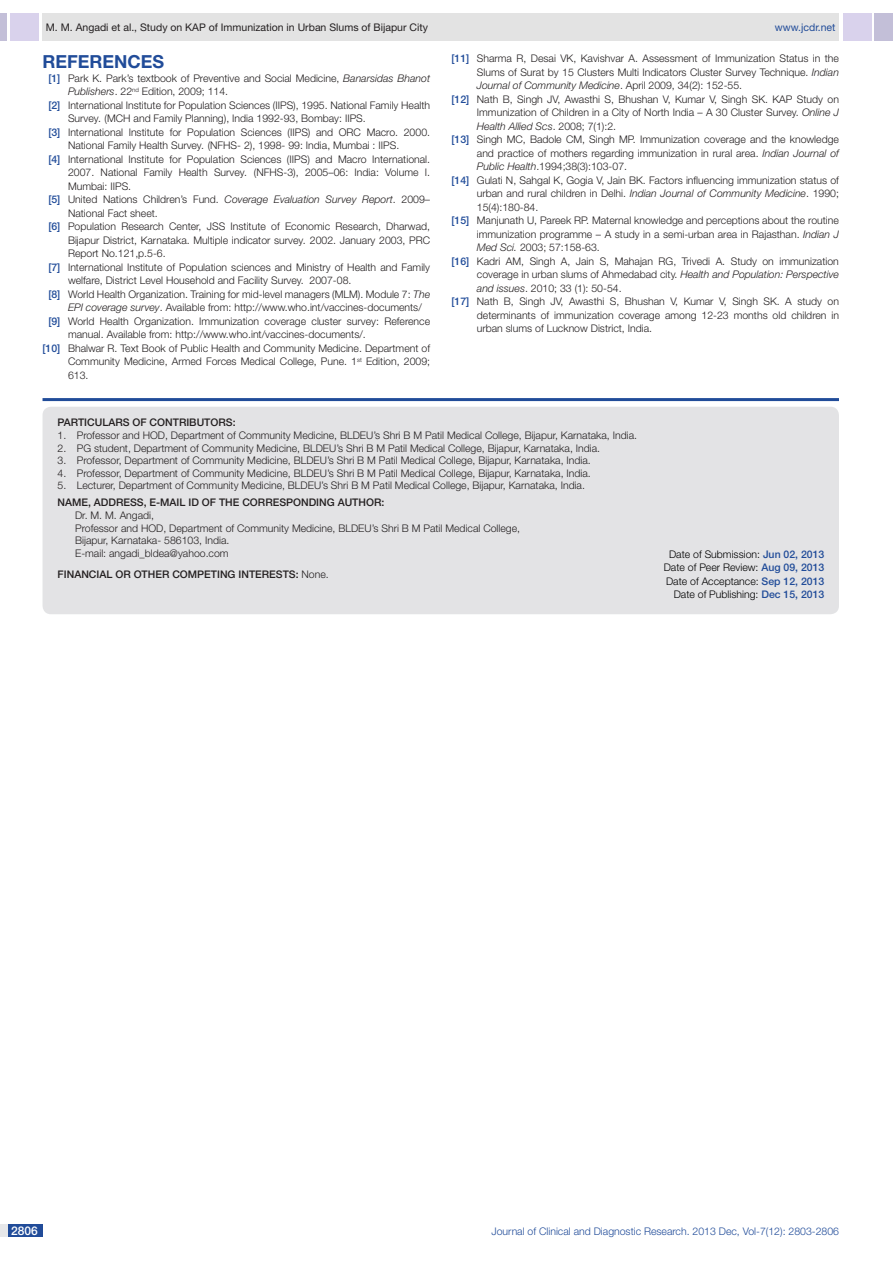
<style>
.page{position:relative;width:893px;height:1263px;background:#fff}
.page>*{position:absolute;margin:0;border:0;box-sizing:border-box;transform-origin:0 0}
.Level_1{font:700 18px "Helvetica Neue";color:#214c99}
.t1{font:500 12px "Helvetica Neue";color:#fff}
.con_particulars{font:300 10.5px "Helvetica Neue";color:#231f20}
.t2{font:300 10.5px/13.5px "Helvetica Neue";color:#000;text-align:center}
.t3{font:italic 300 10.5px "Helvetica Neue";color:#231f20}
.t4{font:300 10.5px "Helvetica Neue";color:#214c99}
.t5{font:10.5px "Helvetica Neue";color:#231f20}
.Body_text{font:500 10.5px "Helvetica Neue";color:#231f20}
.con_particulars-2{font:500 10.5px "Helvetica Neue";color:#231f20}
.t6{font:10.5px "Helvetica Neue";color:#214c99}
.Body_text-2{font:300 10.5px "Helvetica Neue";color:#231f20}
.s1{font-weight:500;color:#214c99}
.s2{font-style:italic}
.s3{font-style:normal}
.s4{font-weight:500}
</style>
<div class="page">
<div style="left:0;top:13px;width:7px;height:28px;background:#c3bfd8"></div>
<div style="left:10px;top:13px;width:29px;height:28px;background:#d9d2ec"></div>
<div style="left:43px;top:13px;width:796px;height:28px;background:#e3e3e3"></div>
<div style="left:875px;top:13px;width:18px;height:28px;background:#c3bfd8"></div>
<div style="left:843px;top:13px;width:29px;height:28px;background:#d9d2ec"></div>
<div style="left:0;top:1224px;width:43px;height:13px;background:#e6e7e9"></div>
<div style="left:8px;top:1224px;width:35px;height:13px;background:#214c99"></div>
<hr style="left:43px;top:398px;width:796px;height:3px;background:#214c99">
<div style="left:43px;top:407px;width:796px;height:207px;background:#e3e3e5;border-radius:9px"></div>
<p class="t5" style="left:46px;top:21px;width:384px">M. M. Angadi et al., Study on KAP of Immunization in Urban Slums of Bijapur City</p>
<p class="t6" style="left:775px;top:21px;width:62px">www.jcdr.net</p>
<p class="Level_1" style="left:43px;top:51px;width:123px">REFERENCES</p>
<p class="con_particulars" style="left:48px;top:71px;width:383px"><span class="s1">[1]</span> Park K. Park’s textbook of Preventive and Social Medicine, <span class="s2">Banarsidas Bhanot</span></p>
<p class="con_particulars" style="left:68px;top:85px;width:162px"><span class="s2">Publishers</span>. 22<sup>nd</sup> Edition, 2009; 114.</p>
<p class="con_particulars" style="left:48px;top:98px;width:383px"><span class="s1">[2]</span> International Institute for Population Sciences (IIPS), 1995. National Family Health</p>
<p class="con_particulars" style="left:68px;top:112px;width:299px">Survey<span class="s2">.</span> (MCH and Family Planning), India 1992-93, Bombay: IIPS.</p>
<p class="con_particulars" style="left:48px;top:125px;width:383px"><span class="s1">[3]</span> International Institute for Population Sciences (IIPS) and ORC Macro. 2000.</p>
<p class="con_particulars" style="left:68px;top:139px;width:333px">National Family Health Survey<span class="s2">.</span> (NFHS- 2), 1998- 99: India, Mumbai : IIPS.</p>
<p class="con_particulars" style="left:48px;top:152px;width:383px"><span class="s1">[4]</span> International Institute for Population Sciences (IIPS) and Macro International.</p>
<p class="con_particulars" style="left:68px;top:166px;width:364px">2007. National Family Health Survey<span class="s2">.</span> (NFHS-3), 2005–06: India: Volume I.</p>
<p class="con_particulars" style="left:68px;top:179px;width:65px">Mumbai: IIPS.</p>
<p class="con_particulars" style="left:48px;top:193px;width:383px"><span class="s1">[5]</span> United Nations Children’s Fund. <span class="s2">Coverage Evaluation Survey Report</span>. 2009–</p>
<p class="con_particulars" style="left:68px;top:206px;width:91px">National Fact sheet.</p>
<p class="con_particulars" style="left:48px;top:220px;width:383px"><span class="s1">[6]</span> Population Research Center, JSS Institute of Economic Research, Dharwad,</p>
<p class="con_particulars" style="left:68px;top:233px;width:364px">Bijapur District, Karnataka. Multiple indicator survey<span class="s2">.</span> 2002. January 2003, PRC</p>
<p class="con_particulars" style="left:68px;top:247px;width:99px">Report No.121,p.5-6.</p>
<p class="con_particulars" style="left:48px;top:260px;width:383px"><span class="s1">[7]</span> International Institute of Population sciences and Ministry of Health and Family</p>
<p class="con_particulars" style="left:68px;top:274px;width:285px">welfare, District Level Household and Facility Survey. 2007-08.</p>
<p class="con_particulars" style="left:48px;top:287px;width:383px"><span class="s1">[8]</span> World Health Organization. Training for mid-level managers (MLM). Module 7: <span class="s2">The</span></p>
<p class="con_particulars" style="left:68px;top:301px;width:355px"><span class="s2">EPI coverage survey</span>. Available from: http://www.who.int/vaccines-documents/</p>
<p class="con_particulars" style="left:48px;top:314px;width:383px"><span class="s1">[9]</span> World Health Organization. Immunization coverage cluster survey: Reference</p>
<p class="con_particulars" style="left:68px;top:328px;width:299px">manual. Available from: http://www.who.int/vaccines-documents/.</p>
<p class="con_particulars" style="left:43px;top:341px;width:389px"><span class="s1">[10]</span> Bhalwar R. Text Book of Public Health and Community Medicine. Department of</p>
<p class="con_particulars" style="left:68px;top:355px;width:364px">Community Medicine, Armed Forces Medical College, Pune. 1<sup>st</sup> Edition, 2009;</p>
<p class="con_particulars" style="left:68px;top:368px;width:22px">613.</p>
<p class="con_particulars" style="left:451px;top:52px;width:389px"><span class="s1">[11]</span> Sharma R, Desai VK, Kavishvar A. Assessment of Immunization Status in the</p>
<p class="con_particulars" style="left:477px;top:66px;width:364px">Slums of Surat by 15 Clusters Multi Indicators Cluster Survey Technique. <span class="s2">Indian</span></p>
<p class="t3" style="left:477px;top:79px;width:267px">Journal of Community Medicine<span class="s3">. April 2009, 34(2): 152-55.</span></p>
<p class="con_particulars" style="left:451px;top:93px;width:389px"><span class="s1">[12]</span> Nath B, Singh JV, Awasthi S, Bhushan V, Kumar V, Singh SK. KAP Study on</p>
<p class="con_particulars" style="left:477px;top:106px;width:364px">Immunization of Children in a City of North India – A 30 Cluster Survey. <span class="s2">Online J</span></p>
<p class="t3" style="left:477px;top:120px;width:141px">Health Allied Scs<span class="s3">. 2008; 7(1):2.</span></p>
<p class="con_particulars" style="left:451px;top:133px;width:389px"><span class="s1">[13]</span> Singh MC, Badole CM, Singh MP. Immunization coverage and the knowledge</p>
<p class="con_particulars" style="left:477px;top:147px;width:364px">and practice of mothers regarding immunization in rural area. <span class="s2">Indian Journal of</span></p>
<p class="con_particulars" style="left:477px;top:160px;width:152px"><span class="s2">Public Health</span>.1994;38(3):103-07.</p>
<p class="con_particulars" style="left:451px;top:174px;width:389px"><span class="s1">[14]</span> Gulati N, Sahgal K, Gogia V, Jain BK. Factors influencing immunization status of</p>
<p class="con_particulars" style="left:477px;top:187px;width:364px">urban and rural children in Delhi. <span class="s2">Indian Journal of Community Medicine</span>. 1990;</p>
<p class="con_particulars" style="left:477px;top:201px;width:63px">15(4):180-84.</p>
<p class="con_particulars" style="left:451px;top:214px;width:389px"><span class="s1">[15]</span> Manjunath U, Pareek RP. Maternal knowledge and perceptions about the routine</p>
<p class="con_particulars" style="left:477px;top:228px;width:364px">immunization programme – A study in a semi-urban area in Rajasthan. <span class="s2">Indian J</span></p>
<p class="con_particulars" style="left:477px;top:241px;width:124px"><span class="s2">Med Sci.</span> 2003; 57:158-63.</p>
<p class="con_particulars" style="left:451px;top:255px;width:389px"><span class="s1">[16]</span> Kadri AM, Singh A, Jain S, Mahajan RG, Trivedi A. Study on immunization</p>
<p class="con_particulars" style="left:477px;top:268px;width:364px">coverage in urban slums of Ahmedabad city. <span class="s2">Health and Population: Perspective</span></p>
<p class="con_particulars" style="left:477px;top:282px;width:146px"><span class="s2">and issues</span>. 2010; 33 (1): 50-54.</p>
<p class="con_particulars" style="left:451px;top:295px;width:389px"><span class="s1">[17]</span> Nath B, Singh JV, Awasthi S, Bhushan V, Kumar V, Singh SK. A study on</p>
<p class="con_particulars" style="left:477px;top:309px;width:364px">determinants of immunization coverage among 12-23 months old children in</p>
<p class="con_particulars" style="left:477px;top:322px;width:177px">urban slums of Lucknow District, India.</p>
<p class="Body_text" style="left:58px;top:416px;width:107px">PARTI CULARS OF CONTRI</p>
<p class="Body_text" style="left:189px;top:416px;width:16px">BUTOR</p>
<p class="Body_text" style="left:226px;top:416px;width:11px">S:</p>
<p class="con_particulars" style="left:58px;top:429px;width:581px">1. Professor and HOD, Department of Community Medicine, BLDEU’s Shri B M Patil Medical College, Bijapur, Karnataka, India.</p>
<p class="con_particulars" style="left:58px;top:441px;width:544px">2. PG student, Department of Community Medicine, BLDEU’s Shri B M Patil Medical College, Bijapur, Karnataka, India.</p>
<p class="con_particulars" style="left:58px;top:454px;width:535px">3. Professor, Department of Community Medicine, BLDEU’s Shri B M Patil Medical College, Bijapur, Karnataka, India.</p>
<p class="con_particulars" style="left:58px;top:467px;width:535px">4. Professor, Department of Community Medicine, BLDEU’s Shri B M Patil Medical College, Bijapur, Karnataka, India.</p>
<p class="con_particulars" style="left:58px;top:479px;width:529px">5. Lecturer, Department of Community Medicine, BLDEU’s Shri B M Patil Medical College, Bijapur, Karnataka, India.</p>
<p class="con_particulars-2" style="left:58px;top:496px;width:52px">NAME, ADDRE</p>
<p class="con_particulars-2" style="left:130px;top:496px;width:97px">SS, E-MAIL ID OF THE</p>
<p class="con_particulars-2" style="left:242px;top:496px;width:16px">CORRE</p>
<p class="con_particulars-2" style="left:279px;top:496px;width:22px">SPONDING</p>
<p class="con_particulars-2" style="left:338px;top:496px;width:16px">AUTHOR</p>
<p class="con_particulars-2" style="left:381px;top:496px;width:4px">:</p>
<p class="con_particulars" style="left:75px;top:509px;width:80px">Dr. M. M. Angadi,</p>
<p class="con_particulars" style="left:75px;top:521px;width:446px">Professor and HOD, Department of Community Medicine, BLDEU’s Shri B M Patil Medical College,</p>
<p class="con_particulars" style="left:75px;top:534px;width:156px">Bijapur, Karnataka- 586103, India.</p>
<p class="con_particulars" style="left:75px;top:546px;width:155px">E-mail: angadi_bldea@yahoo.com</p>
<p class="Body_text" style="left:58px;top:568px;width:85px">Financial OR OTHER</p>
<p class="Body_text" style="left:172px;top:568px;width:39px">COMPETING</p>
<p class="Body_text" style="left:239px;top:568px;width:8px">INTERE</p>
<p class="Body_text-2" style="left:276px;top:568px;width:54px"><span class="s4">STS:</span> None.</p>
<p class="t2" style="left:664px;top:547px;width:162px">Date of Submission: <span class="s1">Jun 02, 2013<br></span>Date of Peer Review: <span class="s1">Aug 09, 2013<br></span>Date of Acceptance: <span class="s1">Sep 12, 2013</span></p>
<p class="t2" style="left:674px;top:587px;width:152px">Date of Publishing: <span class="s1">Dec 15, 2013</span></p>
<p class="t1" style="left:11px;top:1223px;width:28px">2806</p>
<p class="t4" style="left:491px;top:1225px;width:349px">Journal of Clinical and Diagnostic Research. 2013 Dec, Vol-7(12): 2803-2806</p>
</div>
